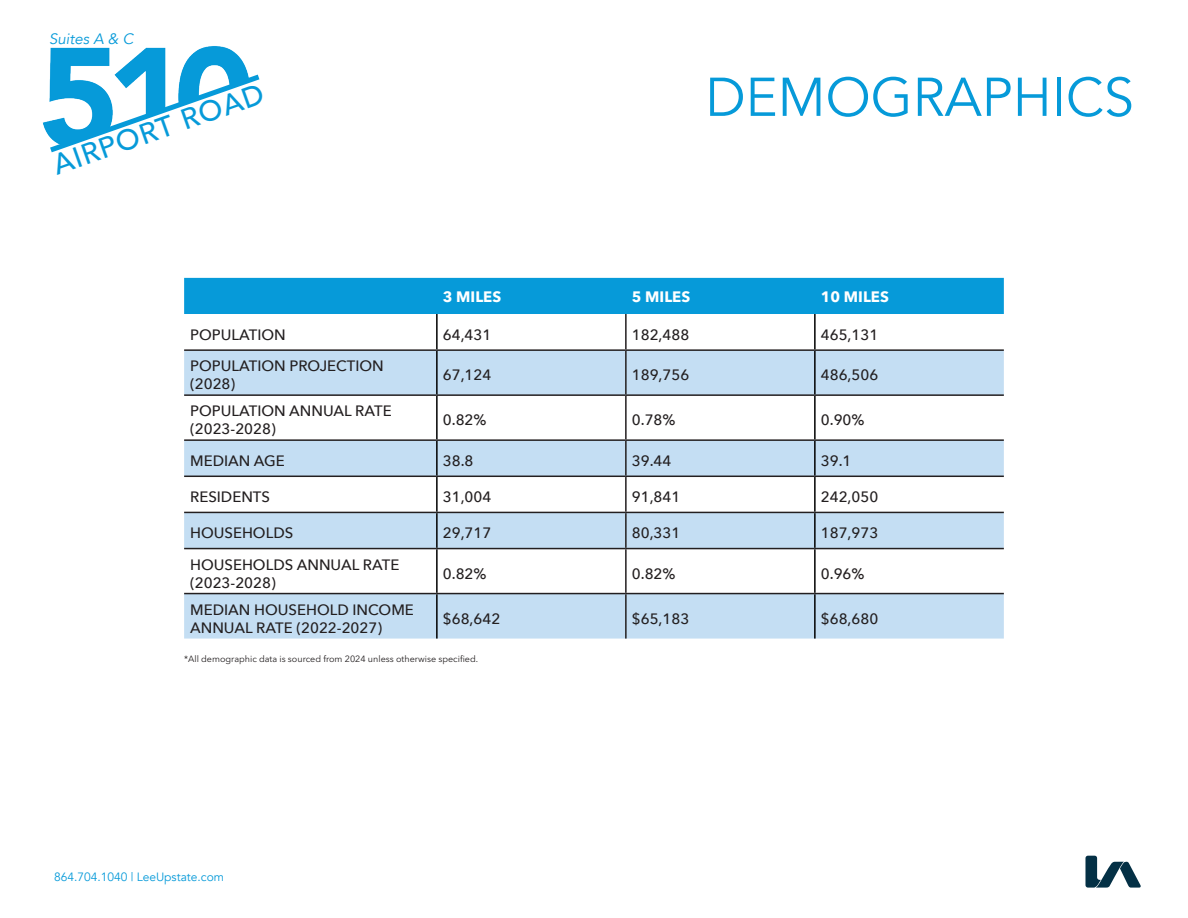
<style>
.page{position:relative;width:1188px;height:918px;background:#fff}
.page>*{position:absolute;margin:0;border:0;box-sizing:border-box;transform-origin:0 0}
.t1{font:54px "Avenir";color:#069ad9}
.t2{font:500 28.8px "Avenir";color:#069ad9}
.t3{font:500 15px/18px "Avenir Next";color:#231f20}
.t4{font:700 15px "Avenir Next LT Pro";color:#fff}
.t5{font:italic 15px "Avenir";color:#069ad9}
.t6{font:12px "Avenir";color:#069ad9}
.t7{font:9px "Avenir Next LT Pro";color:#231f20}
</style>
<div class="page">
<img style="left:42px;top:46px;width:205px;height:83px">
<svg style="left:45px;top:71px;width:215px;height:82px"></svg>
<svg style="left:1085px;top:856px;width:56px;height:32px"></svg>
<div style="left:184px;top:278px;width:820px;height:36px;background:#069ad9"></div>
<svg style="left:184px;top:351px;width:820px;height:288px;fill:#c4def3"></svg>
<hr style="left:437px;top:349px;width:189px;height:2px;background:#231f20">
<hr style="left:437px;top:394px;width:189px;height:2px;background:#231f20">
<hr style="left:437px;top:439px;width:189px;height:2px;background:#231f20">
<hr style="left:437px;top:476px;width:189px;height:1px;background:#231f20">
<hr style="left:437px;top:512px;width:189px;height:1px;background:#231f20">
<hr style="left:437px;top:548px;width:189px;height:1px;background:#231f20">
<hr style="left:625px;top:314px;width:2px;height:35px;background:#231f20">
<hr style="left:626px;top:349px;width:189px;height:2px;background:#231f20">
<hr style="left:625px;top:351px;width:2px;height:43px;background:#231f20">
<hr style="left:626px;top:394px;width:189px;height:2px;background:#231f20">
<hr style="left:625px;top:396px;width:2px;height:43px;background:#231f20">
<hr style="left:626px;top:439px;width:189px;height:2px;background:#231f20">
<hr style="left:625px;top:441px;width:2px;height:35px;background:#231f20">
<hr style="left:626px;top:476px;width:189px;height:1px;background:#231f20">
<hr style="left:625px;top:477px;width:2px;height:35px;background:#231f20">
<hr style="left:626px;top:512px;width:189px;height:1px;background:#231f20">
<hr style="left:625px;top:513px;width:2px;height:35px;background:#231f20">
<hr style="left:626px;top:548px;width:189px;height:1px;background:#231f20">
<hr style="left:625px;top:549px;width:2px;height:44px;background:#231f20">
<hr style="left:814px;top:314px;width:2px;height:35px;background:#000">
<hr style="left:814px;top:351px;width:2px;height:43px;background:#000">
<hr style="left:814px;top:396px;width:2px;height:43px;background:#000">
<hr style="left:814px;top:441px;width:2px;height:35px;background:#000">
<hr style="left:814px;top:477px;width:2px;height:35px;background:#000">
<hr style="left:814px;top:513px;width:2px;height:35px;background:#000">
<hr style="left:814px;top:549px;width:2px;height:44px;background:#000">
<hr style="left:815px;top:349px;width:189px;height:2px;background:#231f20">
<hr style="left:815px;top:394px;width:189px;height:2px;background:#231f20">
<hr style="left:815px;top:439px;width:189px;height:2px;background:#231f20">
<hr style="left:815px;top:476px;width:189px;height:1px;background:#231f20">
<hr style="left:815px;top:512px;width:189px;height:1px;background:#231f20">
<hr style="left:815px;top:548px;width:189px;height:1px;background:#231f20">
<hr style="left:436px;top:351px;width:2px;height:43px;background:#000">
<hr style="left:436px;top:396px;width:2px;height:43px;background:#000">
<hr style="left:436px;top:441px;width:2px;height:35px;background:#000">
<hr style="left:436px;top:477px;width:2px;height:35px;background:#000">
<hr style="left:436px;top:513px;width:2px;height:35px;background:#000">
<hr style="left:436px;top:549px;width:2px;height:44px;background:#000">
<hr style="left:184px;top:394px;width:253px;height:2px;background:#231f20">
<hr style="left:184px;top:439px;width:253px;height:2px;background:#231f20">
<hr style="left:184px;top:476px;width:253px;height:1px;background:#231f20">
<hr style="left:184px;top:512px;width:253px;height:1px;background:#231f20">
<hr style="left:184px;top:548px;width:253px;height:1px;background:#231f20">
<hr style="left:436px;top:314px;width:2px;height:35px;background:#000">
<hr style="left:184px;top:349px;width:253px;height:2px;background:#231f20">
<hr style="left:184px;top:593px;width:253px;height:1px;background:#231f20">
<hr style="left:437px;top:593px;width:189px;height:1px;background:#231f20">
<hr style="left:626px;top:593px;width:189px;height:1px;background:#231f20">
<hr style="left:625px;top:594px;width:2px;height:45px;background:#231f20">
<hr style="left:815px;top:593px;width:189px;height:1px;background:#231f20">
<hr style="left:436px;top:594px;width:2px;height:45px;background:#000">
<hr style="left:814px;top:594px;width:2px;height:45px;background:#000">
<p class="t5" style="left:49px;top:29px;width:86px">Suites A &amp; C</p>
<h2 class="t2" style="left:46px;top:142px;width:223px;rotate:-19deg">AIRPORT ROAD</h2>
<p class="t1" style="left:706px;top:65px;width:430px">DEMOGRAPHICS</p>
<p class="t4" style="left:443px;top:287px;width:60px">3 MILES</p>
<p class="t4" style="left:632px;top:287px;width:60px">5 MILES</p>
<p class="t4" style="left:821px;top:287px;width:70px">10 MILES</p>
<p class="t3" style="left:190px;top:325px;width:97px">POPULATION</p>
<p class="t3" style="left:443px;top:325px;width:50px">64,431</p>
<p class="t3" style="left:632px;top:325px;width:59px">182,488</p>
<p class="t3" style="left:821px;top:325px;width:59px">465,131</p>
<p class="t3" style="left:190px;top:356px;width:195px">POPULATION PROJECTION (2028)</p>
<p class="t3" style="left:443px;top:365px;width:50px">67,124</p>
<p class="t3" style="left:632px;top:365px;width:59px">189,756</p>
<p class="t3" style="left:821px;top:365px;width:59px">486,506</p>
<p class="t3" style="left:190px;top:401px;width:203px">POPULATION ANNUAL RATE</p>
<p class="t3" style="left:190px;top:419px;width:87px">(2023-2028)</p>
<p class="t3" style="left:443px;top:410px;width:45px">0.82%</p>
<p class="t3" style="left:632px;top:410px;width:45px">0.78%</p>
<p class="t3" style="left:821px;top:410px;width:45px">0.90%</p>
<p class="t3" style="left:190px;top:451px;width:96px">MEDIAN AGE</p>
<p class="t3" style="left:443px;top:451px;width:32px">38.8</p>
<p class="t3" style="left:632px;top:451px;width:41px">39.44</p>
<p class="t3" style="left:821px;top:451px;width:32px">39.1</p>
<p class="t3" style="left:190px;top:487px;width:81px">RESIDENTS</p>
<p class="t3" style="left:443px;top:487px;width:50px">31,004</p>
<p class="t3" style="left:632px;top:487px;width:50px">91,841</p>
<p class="t3" style="left:821px;top:487px;width:59px">242,050</p>
<p class="t3" style="left:190px;top:523px;width:105px">HOUSEHOLDS</p>
<p class="t3" style="left:443px;top:523px;width:50px">29,717</p>
<p class="t3" style="left:632px;top:523px;width:50px">80,331</p>
<p class="t3" style="left:821px;top:523px;width:59px">187,973</p>
<p class="t3" style="left:190px;top:555px;width:211px">HOUSEHOLDS ANNUAL RATE</p>
<p class="t3" style="left:190px;top:573px;width:87px">(2023-2028)</p>
<p class="t3" style="left:443px;top:564px;width:45px">0.82%</p>
<p class="t3" style="left:632px;top:564px;width:45px">0.82%</p>
<p class="t3" style="left:821px;top:564px;width:45px">0.96%</p>
<p class="t3" style="left:190px;top:600px;width:225px">MEDIAN HOUSEHOLD INCOME<br>ANNUAL RATE (2022-2027)</p>
<p class="t3" style="left:443px;top:609px;width:59px">$68,642</p>
<p class="t3" style="left:632px;top:609px;width:59px">$65,183</p>
<p class="t3" style="left:821px;top:609px;width:59px">$68,680</p>
<p class="t7" style="left:184px;top:654px;width:296px">*All demographic data is sourced from 2024 unless otherwise specified.</p>
<p class="t6" style="left:54px;top:869px;width:172px">864.704.1040 | LeeUpstate.com</p>
</div>
